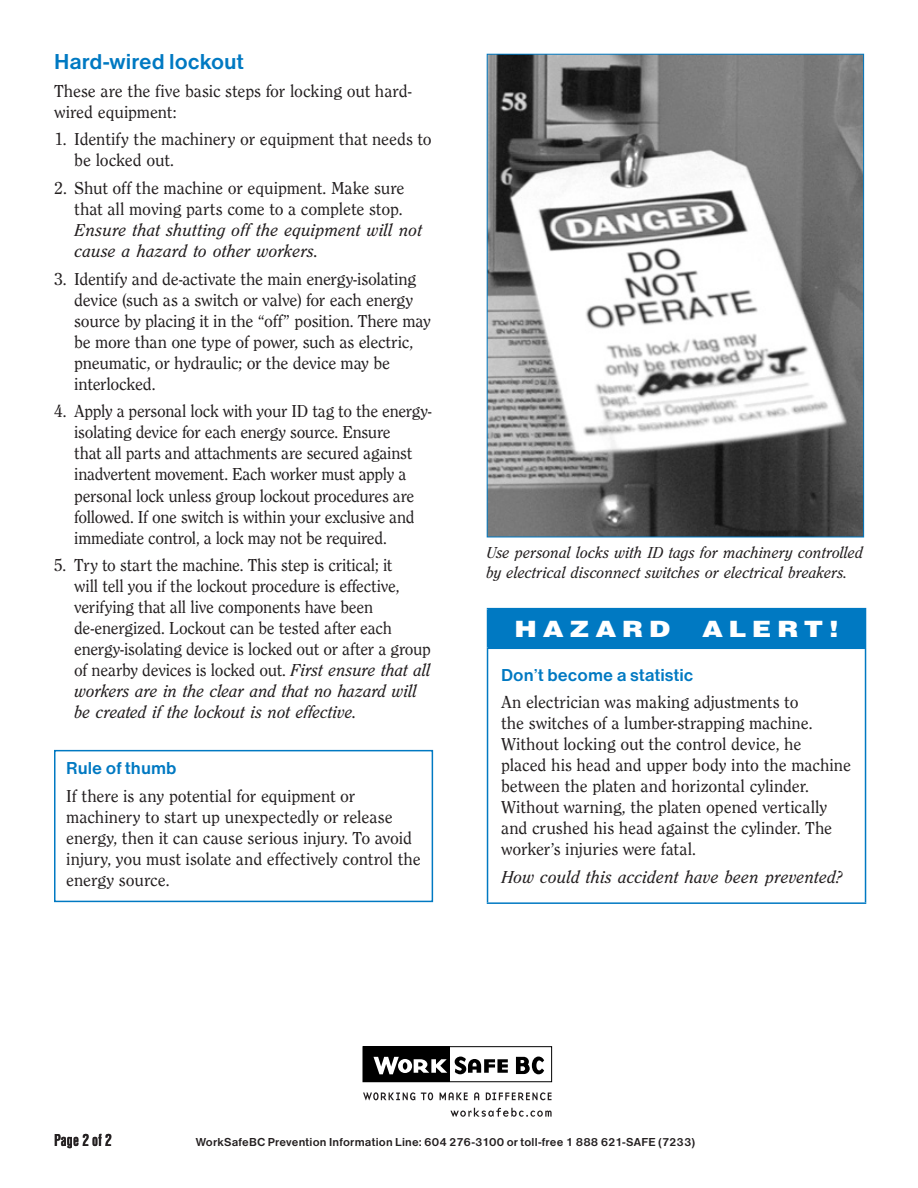
<style>
.page{position:relative;width:918px;height:1188px;background:#fff}
.page>*{position:absolute;margin:0;border:0;box-sizing:border-box;transform-origin:0 0}
.t1{font:22.5px "Helvetica Mdm";color:#0079c2}
.t2{font:900 22.5px "Helvetica";letter-spacing:.215em;color:#fff;scale:1.2 1}
.t3{font:18px/21px "Clearface Rgl";letter-spacing:-.01em;color:#231f20}
.t4{font:18px/21px "Clearface Itl";letter-spacing:-.01em;color:#231f20}
.t5{font:18px "Helvetica Mdm";color:#0079c2}
.t6{font:18px "Helvetica Bld Cnd";letter-spacing:.005em;color:#231f20}
.t7{font:16.5px/19.8px "Clearface Itl";letter-spacing:-.01em;color:#231f20}
.t8{font:12px "Helvetica Mdm";letter-spacing:.015em;color:#231f20}
.s1{font-family:"Clearface Itl"}
</style>
<div class="page">
<div style="left:363px;top:1047px;width:87px;height:35px;background:#000"></div>
<svg style="left:374px;top:1057px;width:73px;height:17px"></svg>
<svg style="left:455px;top:1057px;width:53px;height:17px"></svg>
<svg style="left:516px;top:1057px;width:28px;height:17px"></svg>
<svg style="left:363px;top:1092px;width:52px;height:8px"></svg>
<svg style="left:421px;top:1092px;width:12px;height:8px"></svg>
<svg style="left:440px;top:1092px;width:28px;height:8px"></svg>
<svg style="left:474px;top:1092px;width:5px;height:8px"></svg>
<svg style="left:486px;top:1092px;width:66px;height:8px"></svg>
<svg style="left:450px;top:1108px;width:102px;height:9px"></svg>
<div style="left:363px;top:1046px;width:189px;height:36px;border:1px solid #000"></div>
<img style="left:489px;top:56px;width:373px;height:479px">
<div style="left:54px;top:750px;width:379px;height:152px;border:2px solid #0079c2"></div>
<div style="left:488px;top:609px;width:378px;height:39px;background:#0079c2"></div>
<hr style="left:487px;top:649px;width:1px;height:253px;background:#0079c2">
<hr style="left:865px;top:649px;width:1px;height:253px;background:#0079c2">
<hr style="left:487px;top:902px;width:379px;height:2px;background:#0079c2">
<hr style="left:487px;top:608px;width:379px;height:1px;background:#0079c2">
<hr style="left:487px;top:609px;width:1px;height:39px;background:#0079c2">
<hr style="left:487px;top:648px;width:379px;height:1px;background:#0079c2">
<p class="t1" style="left:54px;top:46px;width:191px">Hard-wired lockout</p>
<p class="t3" style="left:54px;top:82px;width:359px">These are the five basic steps for locking out hard&shy;wired equipment:</p>
<p class="t3" style="left:74px;top:130px;width:359px;text-indent:-20px">1. Identify the machinery or equipment that needs to be locked out.</p>
<p class="t3" style="left:54px;top:179px;width:352px;text-align:right">2. Shut off the machine or equipment. Make sure that all moving parts come to a complete stop.</p>
<p class="t4" style="left:74px;top:221px;width:349px">Ensure that shutting off the equipment will not cause a hazard to other workers.</p>
<p class="t3" style="left:74px;top:270px;width:358px;text-indent:-20px">3. Identify and de-activate the main energy-isolating device (such as a switch or valve) for each energy source by placing it in the “off” position. There may be more than one type of power, such as electric, pneumatic, or hydraulic; or the device may be interlocked.</p>
<p class="t3" style="left:74px;top:402px;width:359px;text-indent:-20px">4. Apply a personal lock with your ID tag to the energy&shy;isolating device for each energy source. Ensure<br>that all parts and attachments are secured against inadvertent movement. Each worker must apply a personal lock unless group lockout procedures are followed. If one switch is within your exclusive and immediate control, a lock may not be required.</p>
<p class="t3" style="left:74px;top:556px;width:358px;text-indent:-20px">5. Try to start the machine. This step is critical; it<br>will tell you if the lockout procedure is effective, verifying that all live components have been de-energized. Lockout can be tested after each energy-isolating device is locked out or after a group of nearby devices is locked out. <span class="s1">First ensure that all</span></p>
<p class="t4" style="left:74px;top:682px;width:344px">workers are in the clear and that no hazard will be created if the lockout is not effective.</p>
<p class="t5" style="left:66px;top:756px;width:112px">Rule of thumb</p>
<p class="t3" style="left:66px;top:787px;width:356px">If there is any potential for equipment or machinery to start up unexpectedly or release energy, then it can cause serious injury. To avoid injury, you must isolate and effectively control the energy source.</p>
<p class="t7" style="left:486px;top:544px;width:378px">Use personal locks with ID tags for machinery controlled by electrical disconnect switches or electrical breakers.</p>
<p class="t2" style="left:515px;top:615px;width:131px">HAZARD</p>
<p class="t2" style="left:702px;top:615px;width:115px">ALERT!</p>
<p class="t5" style="left:501px;top:663px;width:194px">Don’t become a statistic</p>
<p class="t3" style="left:501px;top:693px;width:351px">An electrician was making adjustments to<br>the switches of a lumber-strapping machine.<br>Without locking out the control device, he placed his head and upper body into the machine between the platen and horizontal cylinder.<br>Without warning, the platen opened vertically and crushed his head against the cylinder. The worker’s injuries were fatal.</p>
<p class="t4" style="left:501px;top:868px;width:343px">How could this accident have been prevented?</p>
<p class="t6" style="left:54px;top:1128px;width:59px">Page 2 of 2</p>
<p class="t8" style="left:196px;top:1134px;width:501px">WorkSafeBC Prevention Information Line: 604 276-3100 or toll-free 1 888 621-SAFE (7233)</p>
</div>
